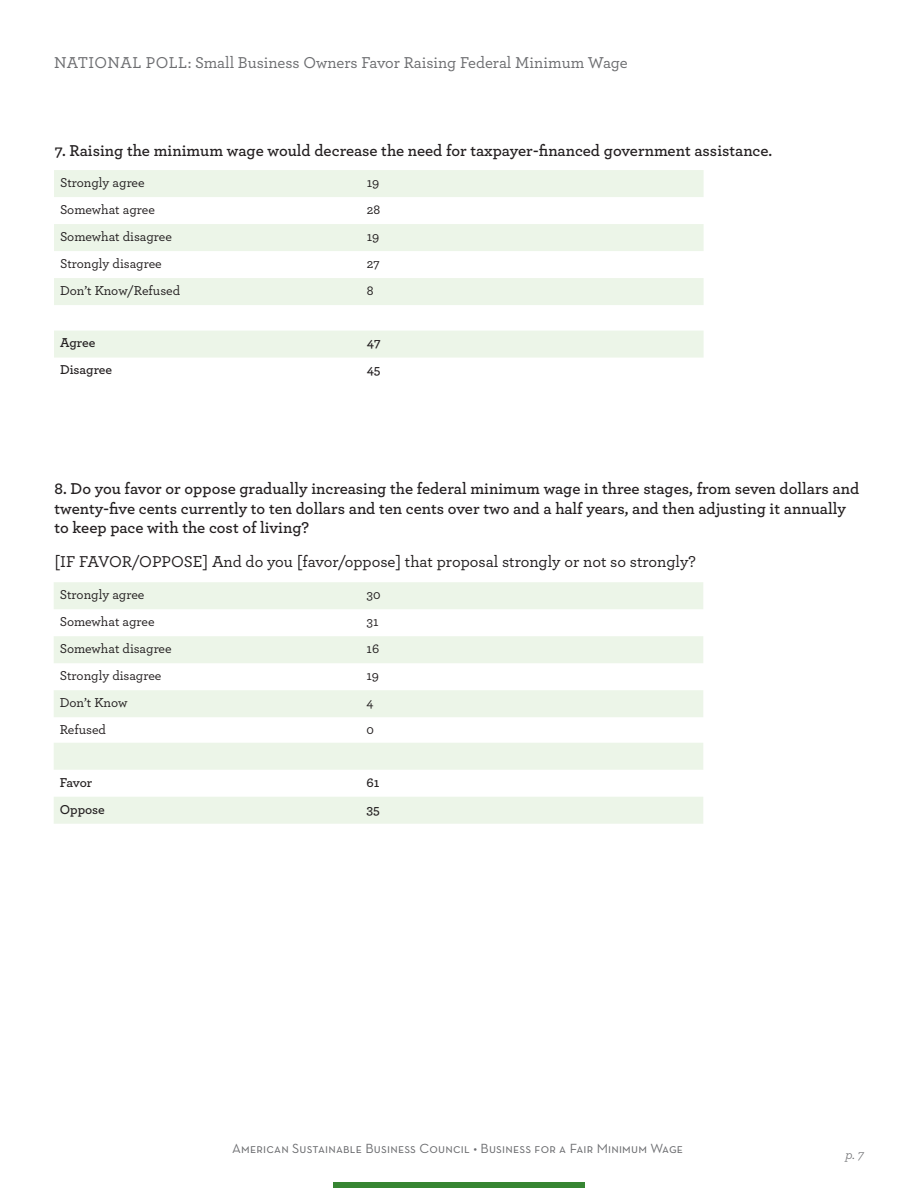
<style>
.page{position:relative;width:918px;height:1188px;background:#fff}
.page>*{position:absolute;margin:0;border:0;box-sizing:border-box;transform-origin:0 0}
.body_copy{font:600 16.5px/19.8px "Archer";color:#231f20}
.body_copy-2{font:500 16.5px "Archer";color:#231f20}
.subhead2_space_befor{font:500 16.5px "Archer";color:#6c6d70}
.t1{font:500 13.5px "Archer";letter-spacing:-.005em;color:#231f20}
.t2{font:13.5px "Neutra Text Book SC";letter-spacing:.015em;color:#6c6d70}
.t3{font:600 13.5px "Archer";color:#231f20}
.subhead2_space_befor-2{font:italic 13.5px "Archer";color:#6c6d70}
</style>
<div class="page">
<div style="left:333px;top:1183px;width:252px;height:5px;background:#368532"></div>
<svg style="left:54px;top:170px;width:650px;height:188px;fill:#ecf5e8"></svg>
<svg style="left:54px;top:582px;width:649px;height:242px;fill:#ecf5e8"></svg>
<p class="subhead2_space_befor" style="left:54px;top:50px;width:575px">NATIONAL POLL: Small Business Owners Favor Raising Federal Minimum Wage</p>
<p class="body_copy" style="left:55px;top:140px;width:719px">7. Raising the minimum wage would decrease the need for taxpayer-financed government assistance.</p>
<p class="t1" style="left:60px;top:173px;width:86px">Strongly agree</p>
<p class="t1" style="left:367px;top:173px;width:14px">19</p>
<p class="t1" style="left:60px;top:200px;width:96px">Somewhat agree</p>
<p class="t1" style="left:367px;top:200px;width:15px">28</p>
<p class="t1" style="left:60px;top:227px;width:114px">Somewhat disagree</p>
<p class="t1" style="left:367px;top:227px;width:14px">19</p>
<p class="t1" style="left:60px;top:254px;width:103px">Strongly disagree</p>
<p class="t1" style="left:367px;top:254px;width:15px">27</p>
<p class="t1" style="left:60px;top:281px;width:122px">Don’t Know/Refused</p>
<p class="t1" style="left:367px;top:281px;width:8px">8</p>
<p class="t3" style="left:60px;top:333px;width:37px">Agree</p>
<p class="t3" style="left:367px;top:333px;width:15px">47</p>
<p class="t3" style="left:60px;top:360px;width:54px">Disagree</p>
<p class="t3" style="left:367px;top:360px;width:15px">45</p>
<p class="body_copy" style="left:54px;top:477px;width:806px">8. Do you favor or oppose gradually increasing the federal minimum wage in three stages, from seven dollars and twenty-five cents currently to ten dollars and ten cents over two and a half years, and then adjusting it annually to keep pace with the cost of living?</p>
<p class="body_copy-2" style="left:54px;top:549px;width:643px">[IF FAVOR/OPPOSE] And do you [favor/oppose] that proposal strongly or not so strongly?</p>
<p class="t1" style="left:60px;top:585px;width:86px">Strongly agree</p>
<p class="t1" style="left:367px;top:585px;width:16px">30</p>
<p class="t1" style="left:60px;top:612px;width:96px">Somewhat agree</p>
<p class="t1" style="left:367px;top:612px;width:14px">31</p>
<p class="t1" style="left:60px;top:639px;width:114px">Somewhat disagree</p>
<p class="t1" style="left:367px;top:639px;width:14px">16</p>
<p class="t1" style="left:60px;top:666px;width:103px">Strongly disagree</p>
<p class="t1" style="left:367px;top:666px;width:14px">19</p>
<p class="t1" style="left:60px;top:693px;width:69px">Don’t Know</p>
<p class="t1" style="left:367px;top:693px;width:8px">4</p>
<p class="t1" style="left:60px;top:720px;width:48px">Refused</p>
<p class="t1" style="left:367px;top:720px;width:9px">0</p>
<p class="t3" style="left:60px;top:772px;width:34px">Favor</p>
<p class="t3" style="left:367px;top:772px;width:15px">61</p>
<p class="t3" style="left:60px;top:799px;width:47px">Oppose</p>
<p class="t3" style="left:367px;top:799px;width:15px">35</p>
<p class="t2" style="left:232px;top:1141px;width:452px">American Sustainable Business Council • Business for a Fair Minimum Wage</p>
<p class="subhead2_space_befor-2" style="left:845px;top:1145px;width:20px">p. 7</p>
</div>
